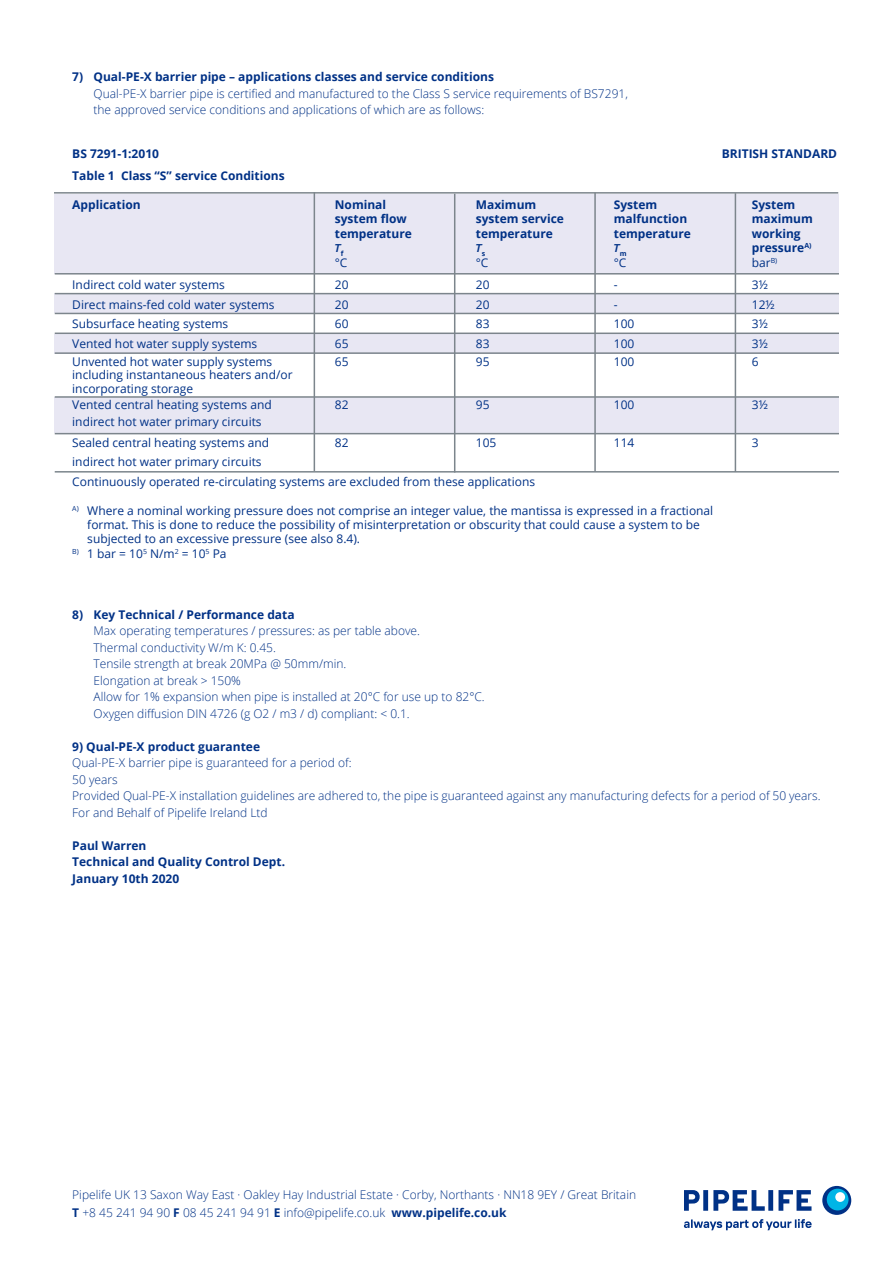
<style>
.page{position:relative;width:893px;height:1263px;background:#fff}
.page>*{position:absolute;margin:0;border:0;box-sizing:border-box;transform-origin:0 0}
.t1{font:300 12px "Open Sans";color:#003186}
.t2{font:12px "Open Sans";color:#003186}
.t3{font:700 12px "Open Sans";color:#003186}
.t4{font:italic 700 12px "Bliss";color:#003186}
.s1{font-weight:700}
</style>
<div class="page">
<svg style="left:684px;top:1186px;width:167px;height:44px"></svg>
<div style="left:827px;top:1189px;width:21px;height:21px;background:#00b5e6;border-radius:50%"></div>
<div style="left:835px;top:1192px;width:10px;height:10px;background:#fff;border-radius:50%"></div>
<div style="left:54px;top:195px;width:784px;height:79px;background:#e8e7f3"></div>
<div style="left:54px;top:293px;width:784px;height:20px;background:#e8e7f3"></div>
<div style="left:54px;top:334px;width:784px;height:20px;background:#e8e7f3"></div>
<div style="left:54px;top:398px;width:784px;height:35px;background:#e8e7f3"></div>
<hr style="left:55px;top:273px;width:784px;height:2px;background:#7c858c">
<hr style="left:55px;top:293px;width:784px;height:1px;background:#7c858c">
<hr style="left:55px;top:313px;width:784px;height:1px;background:#7c858c">
<hr style="left:55px;top:333px;width:784px;height:1px;background:#7c858c">
<hr style="left:55px;top:352px;width:784px;height:2px;background:#7c858c">
<hr style="left:55px;top:396px;width:784px;height:2px;background:#7c858c">
<hr style="left:55px;top:471px;width:784px;height:2px;background:#7c858c">
<hr style="left:55px;top:433px;width:784px;height:1px;background:#7c858c">
<hr style="left:54px;top:192px;width:784px;height:2px;background:#7c858c">
<hr style="left:314px;top:192px;width:1px;height:279px;background:#7c858c">
<hr style="left:454px;top:194px;width:1px;height:279px;background:#7c858c">
<hr style="left:594px;top:193px;width:2px;height:278px;background:#7c858c">
<hr style="left:735px;top:193px;width:1px;height:279px;background:#7c858c">
<p class="t3" style="left:72px;top:69px;width:423px">7) Qual-PE-X barrier pipe – applications classes and service conditions</p>
<p class="t1" style="left:94px;top:85px;width:536px">Qual-PE-X barrier pipe is certified and manufactured to the Class S service requirements of BS7291,</p>
<p class="t1" style="left:94px;top:102px;width:392px">the approved service conditions and applications of which are as follows:</p>
<p class="t3" style="left:72px;top:145px;width:88px">BS 7291-1:2010</p>
<p class="t3" style="left:722px;top:145px;width:117px">BRITISH STANDARD</p>
<p class="t3" style="left:72px;top:167px;width:214px">Table 1 Class “S” service Conditions</p>
<p class="t3" style="left:72px;top:196px;width:70px">Application</p>
<p class="t3" style="left:335px;top:196px;width:53px">Nominal</p>
<p class="t3" style="left:476px;top:196px;width:62px">Maximum</p>
<p class="t3" style="left:614px;top:196px;width:45px">System</p>
<p class="t3" style="left:752px;top:196px;width:45px">System</p>
<p class="t3" style="left:335px;top:211px;width:73px">system flow</p>
<p class="t3" style="left:476px;top:211px;width:90px">system service</p>
<p class="t3" style="left:614px;top:211px;width:75px">malfunction</p>
<p class="t3" style="left:752px;top:211px;width:63px">maximum</p>
<p class="t3" style="left:335px;top:225px;width:79px">temperature</p>
<p class="t3" style="left:476px;top:225px;width:79px">temperature</p>
<p class="t3" style="left:614px;top:225px;width:79px">temperature</p>
<p class="t3" style="left:752px;top:225px;width:50px">working</p>
<p class="t4" style="left:335px;top:242px;width:10px">T<sub>f</sub></p>
<p class="t4" style="left:476px;top:242px;width:11px">T<sub>s</sub></p>
<p class="t4" style="left:614px;top:242px;width:14px">T<sub>m</sub></p>
<p class="t3" style="left:752px;top:239px;width:61px">pressure<sup>A)</sup></p>
<p class="t2" style="left:335px;top:254px;width:14px">°C</p>
<p class="t2" style="left:476px;top:254px;width:14px">°C</p>
<p class="t2" style="left:614px;top:254px;width:14px">°C</p>
<p class="t2" style="left:752px;top:254px;width:27px">bar<sup>B)</sup></p>
<p class="t2" style="left:72px;top:277px;width:154px">Indirect cold water systems</p>
<p class="t2" style="left:335px;top:277px;width:15px">20</p>
<p class="t2" style="left:476px;top:277px;width:15px">20</p>
<p class="t2" style="left:614px;top:277px;width:5px">-</p>
<p class="t2" style="left:752px;top:277px;width:18px">3½</p>
<p class="t2" style="left:72px;top:296px;width:204px">Direct mains-fed cold water systems</p>
<p class="t2" style="left:335px;top:296px;width:15px">20</p>
<p class="t2" style="left:476px;top:296px;width:15px">20</p>
<p class="t2" style="left:614px;top:296px;width:5px">-</p>
<p class="t2" style="left:752px;top:296px;width:25px">12½</p>
<p class="t2" style="left:72px;top:316px;width:158px">Subsurface heating systems</p>
<p class="t2" style="left:335px;top:316px;width:15px">60</p>
<p class="t2" style="left:476px;top:316px;width:15px">83</p>
<p class="t2" style="left:614px;top:316px;width:22px">100</p>
<p class="t2" style="left:752px;top:316px;width:18px">3½</p>
<p class="t2" style="left:72px;top:335px;width:187px">Vented hot water supply systems</p>
<p class="t2" style="left:335px;top:335px;width:15px">65</p>
<p class="t2" style="left:476px;top:335px;width:15px">83</p>
<p class="t2" style="left:614px;top:335px;width:22px">100</p>
<p class="t2" style="left:752px;top:335px;width:18px">3½</p>
<p class="t2" style="left:72px;top:353px;width:201px">Unvented hot water supply systems</p>
<p class="t2" style="left:335px;top:353px;width:15px">65</p>
<p class="t2" style="left:476px;top:353px;width:15px">95</p>
<p class="t2" style="left:614px;top:353px;width:22px">100</p>
<p class="t2" style="left:752px;top:353px;width:8px">6</p>
<p class="t2" style="left:72px;top:367px;width:222px">including instantaneous heaters and/or</p>
<p class="t2" style="left:72px;top:380px;width:122px">incorporating storage</p>
<p class="t2" style="left:72px;top:397px;width:201px">Vented central heating systems and</p>
<p class="t2" style="left:335px;top:397px;width:15px">82</p>
<p class="t2" style="left:476px;top:397px;width:15px">95</p>
<p class="t2" style="left:614px;top:397px;width:22px">100</p>
<p class="t2" style="left:752px;top:397px;width:18px">3½</p>
<p class="t2" style="left:72px;top:413px;width:191px">indirect hot water primary circuits</p>
<p class="t2" style="left:72px;top:434px;width:198px">Sealed central heating systems and</p>
<p class="t2" style="left:335px;top:434px;width:15px">82</p>
<p class="t2" style="left:476px;top:434px;width:22px">105</p>
<p class="t2" style="left:614px;top:434px;width:22px">114</p>
<p class="t2" style="left:752px;top:434px;width:8px">3</p>
<p class="t2" style="left:72px;top:454px;width:191px">indirect hot water primary circuits</p>
<p class="t2" style="left:72px;top:473px;width:464px">Continuously operated re-circulating systems are excluded from these applications</p>
<p class="t2" style="left:72px;top:502px;width:642px"><sup>A)</sup> Where a nominal working pressure does not comprise an integer value, the mantissa is expressed in a fractional</p>
<p class="t2" style="left:87px;top:516px;width:614px">format. This is done to reduce the possibility of misinterpretation or obscurity that could cause a system to be</p>
<p class="t2" style="left:87px;top:531px;width:274px">subjected to an excessive pressure (see also 8.4).</p>
<p class="t2" style="left:72px;top:545px;width:156px"><sup>B)</sup> 1 bar = 10<sup>5</sup> N/m<sup>2</sup> = 10<sup>5</sup> Pa</p>
<p class="t3" style="left:72px;top:606px;width:224px">8) Key Technical / Performance data</p>
<p class="t1" style="left:94px;top:623px;width:328px">Max operating temperatures / pressures: as per table above.</p>
<p class="t1" style="left:94px;top:639px;width:184px">Thermal conductivity W/m K: 0.45.</p>
<p class="t1" style="left:94px;top:656px;width:254px">Tensile strength at break 20MPa @ 50mm/min.</p>
<p class="t1" style="left:94px;top:672px;width:149px">Elongation at break &gt; 150%</p>
<p class="t1" style="left:94px;top:689px;width:393px">Allow for 1% expansion when pipe is installed at 20°C for use up to 82°C.</p>
<p class="t1" style="left:94px;top:705px;width:318px">Oxygen diffusion DIN 4726 (g O2 / m3 / d) compliant: &lt; 0.1.</p>
<p class="t3" style="left:72px;top:738px;width:189px">9) Qual-PE-X product guarantee</p>
<p class="t1" style="left:72px;top:755px;width:281px">Qual-PE-X barrier pipe is guaranteed for a period of:</p>
<p class="t1" style="left:72px;top:771px;width:47px">50 years</p>
<p class="t1" style="left:72px;top:788px;width:750px">Provided Qual-PE-X installation guidelines are adhered to, the pipe is guaranteed against any manufacturing defects for a period of 50 years.</p>
<p class="t1" style="left:72px;top:804px;width:197px">For and Behalf of Pipelife Ireland Ltd</p>
<p class="t3" style="left:72px;top:837px;width:76px">Paul Warren</p>
<p class="t3" style="left:72px;top:853px;width:214px">Technical and Quality Control Dept.</p>
<p class="t3" style="left:72px;top:870px;width:108px">January 10th 2020</p>
<p class="t1" style="left:72px;top:1187px;width:565px">Pipelife UK 13 Saxon Way East · Oakley Hay Industrial Estate · Corby, Northants · NN18 9EY / Great Britain</p>
<p class="t1" style="left:72px;top:1205px;width:436px"><span class="s1">T</span> +8 45 241 94 90 <span class="s1">F</span> 08 45 241 94 91 <span class="s1">E</span> info@pipelife.co.uk <span class="s1">www.pipelife.co.uk</span></p>
</div>
